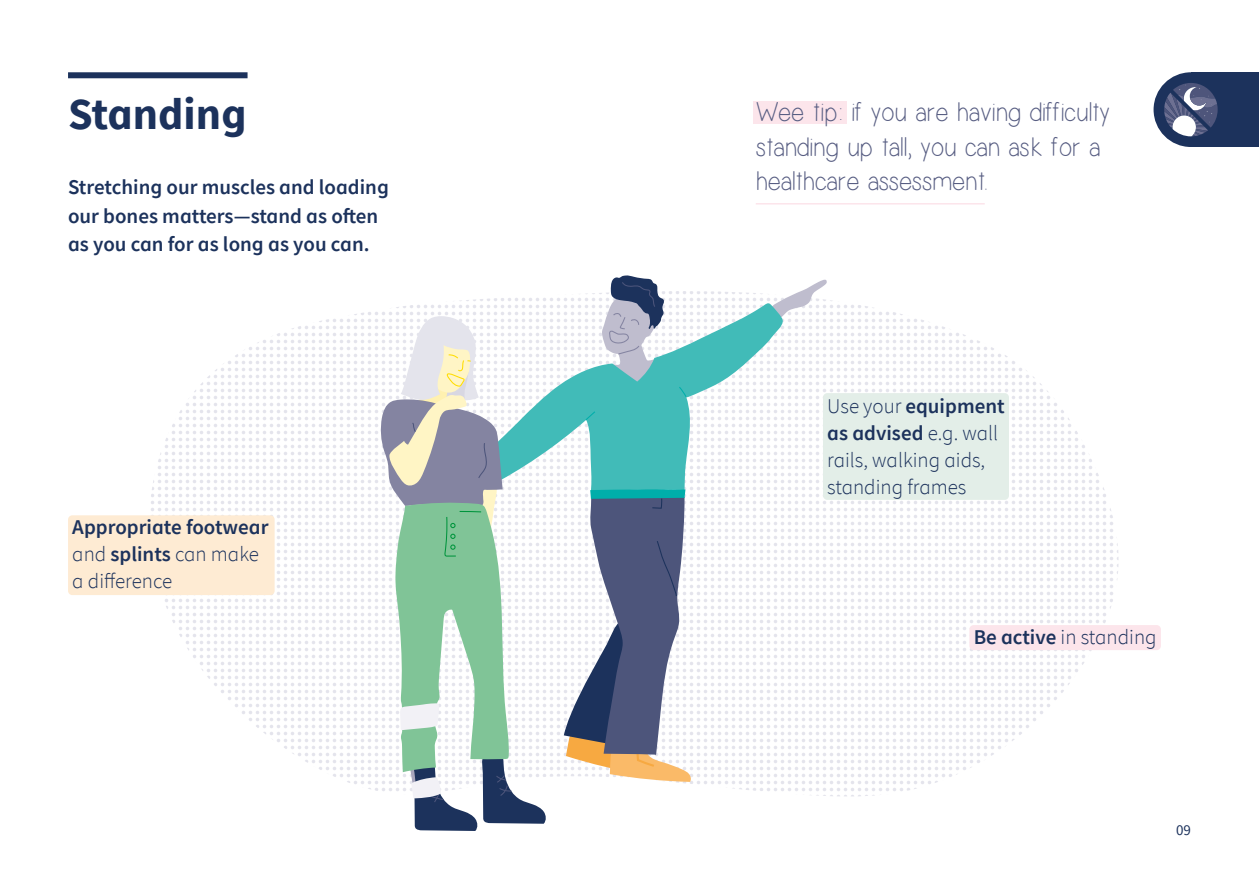
<style>
.page{position:relative;width:1259px;height:893px;background:#fff}
.page>*{position:absolute;margin:0;border:0;box-sizing:border-box;transform-origin:0 0}
.t1{font:700 44.25px "Source Sans Pro";color:#1c325c}
.t2{font:27px/34.5px "Simplicity";letter-spacing:.02em;color:#575d82}
.t3{font:600 21px/28.5px "Source Sans Pro";color:#1c325c}
.t4{font:300 21px/27px "Source Sans Pro";color:#1c325c}
.t5{font:15px "Source Sans Pro";color:#1c325c}
.s1{font-weight:300}
.s2{font-weight:600}
</style>
<div class="page">
<svg style="left:151px;top:291px;width:968px;height:506px"></svg>
<svg style="left:770px;top:279px;width:57px;height:43px"></svg>
<svg style="left:471px;top:303px;width:313px;height:189px"></svg>
<svg style="left:584px;top:410px;width:12px;height:11px"></svg>
<svg style="left:564px;top:489px;width:127px;height:293px"></svg>
<svg style="left:678px;top:386px;width:9px;height:12px"></svg>
<svg style="left:602px;top:275px;width:62px;height:113px"></svg>
<svg style="left:380px;top:316px;width:167px;height:515px"></svg>
<div style="left:752px;top:101px;width:94px;height:22px;background:#fce5eb"></div>
<hr style="left:756px;top:203px;width:228px;height:2px;background:#fce5eb">
<div style="left:969px;top:625px;width:192px;height:25px;background:#fce5eb;border-radius:4px"></div>
<div style="left:823px;top:393px;width:186px;height:107px;background:#e3eee8;border-radius:4px"></div>
<div style="left:68px;top:515px;width:207px;height:80px;background:#feebd3;border-radius:4px"></div>
<div style="left:68px;top:72px;width:179px;height:6px;background:#1c325c"></div>
<div style="left:1191px;top:72px;width:68px;height:75px;background:#1c325c"></div>
<div style="left:1153px;top:72px;width:75px;height:75px;background:#1c325c;border-radius:50%"></div>
<svg style="left:1164px;top:83px;width:53px;height:53px"></svg>
<h1 class="t1" style="left:68px;top:84px;width:180px">Standing</h1>
<p class="t3" style="left:68px;top:173px;width:322px">Stretching our muscles and loading our bones matters—stand as often as you can for as long as you can.</p>
<p class="t3" style="left:72px;top:513px;width:198px;line-height:27px">Appropriate footwear <span class="s1">and</span> splints <span class="s1">can make a difference</span></p>
<p class="t2" style="left:756px;top:96px;width:355px">Wee tip: if you are having difficulty standing up tall, you can ask for a healthcare assessment.</p>
<p class="t4" style="left:827px;top:393px;width:179px">Use your <span class="s2">equipment as advised</span> e.g. wall rails, walking aids, standing frames</p>
<p class="t4" style="left:973px;top:623px;width:184px"><span class="s2">Be active</span> in standing</p>
<p class="t5" style="left:1176px;top:820px;width:16px">09</p>
</div>
